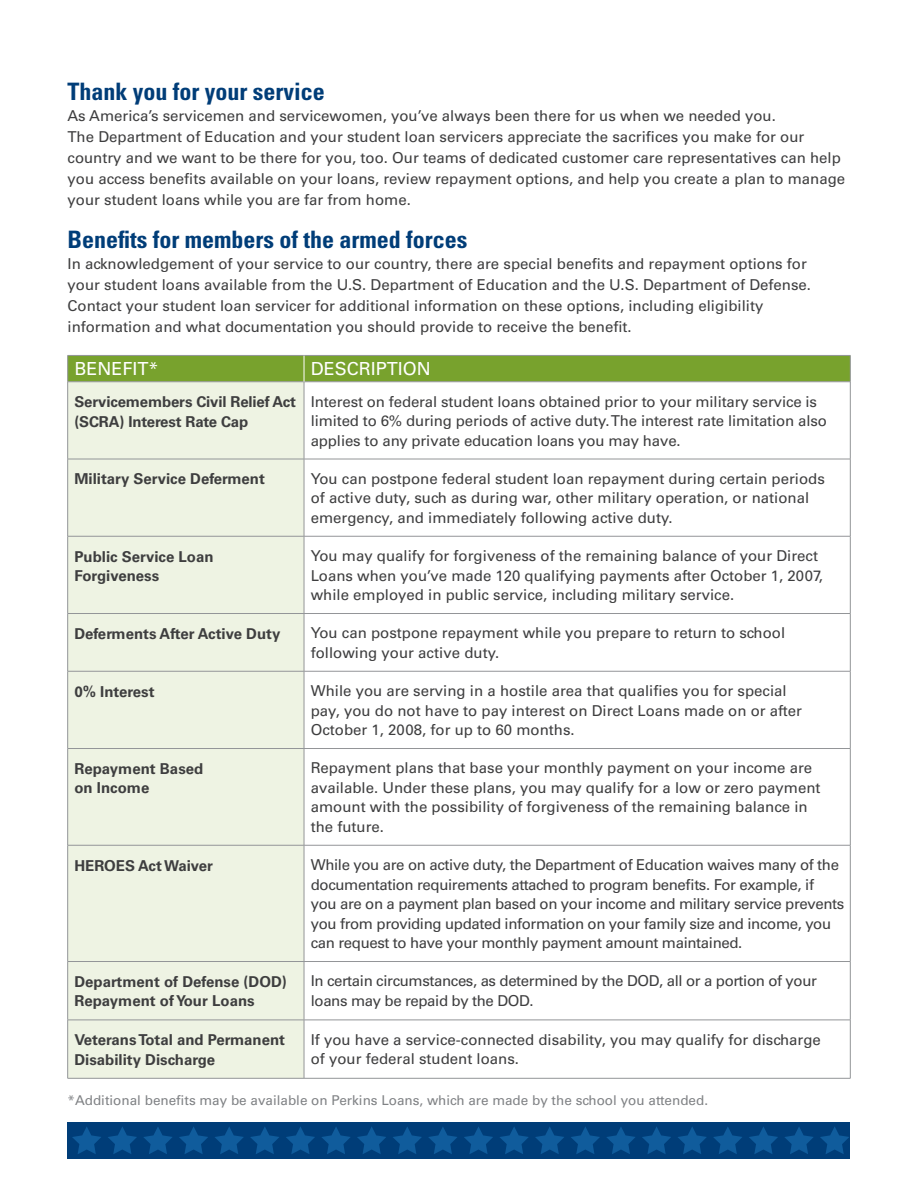
<style>
.page{position:relative;width:918px;height:1188px;background:#fff}
.page>*{position:absolute;margin:0;border:0;box-sizing:border-box;transform-origin:0 0}
.t1{font:700 condensed 24px "Univers";color:#003d78}
.t2{font:18px "Univers";color:#fff}
.t3{font:15px/19.5px "Univers";color:#3e3e3f}
.t4{font:15px/19.5px "Univers";letter-spacing:-.025em;color:#3e3e3f}
.t5{font:700 15px/19.5px "Univers";color:#3e3e3f}
.t6{font:13.5px "Univers";color:#808285}
</style>
<div class="page">
<div style="left:68px;top:383px;width:236px;height:695px;background:#eef3e3"></div>
<svg style="left:305px;top:537px;width:545px;height:541px"></svg>
<hr style="left:68px;top:382px;width:236px;height:1px;background:#939598">
<hr style="left:67px;top:382px;width:1px;height:77px;background:#939598">
<hr style="left:304px;top:382px;width:546px;height:1px;background:#939598">
<hr style="left:304px;top:382px;width:1px;height:77px;background:#939598">
<hr style="left:850px;top:382px;width:1px;height:77px;background:#939598">
<hr style="left:68px;top:459px;width:236px;height:1px;background:#939598">
<hr style="left:67px;top:459px;width:1px;height:77px;background:#939598">
<hr style="left:304px;top:459px;width:546px;height:1px;background:#939598">
<hr style="left:304px;top:459px;width:1px;height:77px;background:#939598">
<hr style="left:850px;top:459px;width:1px;height:77px;background:#939598">
<hr style="left:68px;top:536px;width:236px;height:1px;background:#939598">
<hr style="left:67px;top:536px;width:1px;height:77px;background:#939598">
<hr style="left:304px;top:536px;width:546px;height:1px;background:#939598">
<hr style="left:304px;top:536px;width:1px;height:77px;background:#939598">
<hr style="left:850px;top:536px;width:1px;height:77px;background:#939598">
<hr style="left:68px;top:613px;width:236px;height:1px;background:#939598">
<hr style="left:67px;top:614px;width:1px;height:57px;background:#939598">
<hr style="left:304px;top:613px;width:546px;height:1px;background:#939598">
<hr style="left:304px;top:614px;width:1px;height:57px;background:#939598">
<hr style="left:850px;top:614px;width:1px;height:57px;background:#939598">
<hr style="left:68px;top:671px;width:236px;height:1px;background:#939598">
<hr style="left:67px;top:671px;width:1px;height:77px;background:#939598">
<hr style="left:304px;top:671px;width:546px;height:1px;background:#939598">
<hr style="left:304px;top:671px;width:1px;height:77px;background:#939598">
<hr style="left:850px;top:671px;width:1px;height:77px;background:#939598">
<hr style="left:68px;top:748px;width:236px;height:1px;background:#939598">
<hr style="left:67px;top:749px;width:1px;height:96px;background:#939598">
<hr style="left:304px;top:748px;width:546px;height:1px;background:#939598">
<hr style="left:304px;top:749px;width:1px;height:96px;background:#939598">
<hr style="left:850px;top:749px;width:1px;height:96px;background:#939598">
<hr style="left:68px;top:845px;width:236px;height:1px;background:#939598">
<hr style="left:67px;top:845px;width:1px;height:116px;background:#939598">
<hr style="left:304px;top:845px;width:546px;height:1px;background:#939598">
<hr style="left:304px;top:845px;width:1px;height:116px;background:#939598">
<hr style="left:850px;top:845px;width:1px;height:116px;background:#939598">
<hr style="left:68px;top:961px;width:236px;height:1px;background:#939598">
<hr style="left:67px;top:962px;width:1px;height:58px;background:#939598">
<hr style="left:304px;top:961px;width:546px;height:1px;background:#939598">
<hr style="left:304px;top:962px;width:1px;height:58px;background:#939598">
<hr style="left:850px;top:962px;width:1px;height:58px;background:#939598">
<hr style="left:68px;top:1020px;width:236px;height:1px;background:#939598">
<hr style="left:67px;top:1020px;width:1px;height:58px;background:#939598">
<hr style="left:304px;top:1020px;width:546px;height:1px;background:#939598">
<hr style="left:304px;top:1020px;width:1px;height:58px;background:#939598">
<hr style="left:850px;top:1020px;width:1px;height:58px;background:#939598">
<hr style="left:68px;top:1078px;width:236px;height:1px;background:#939598">
<hr style="left:304px;top:1078px;width:546px;height:1px;background:#939598">
<svg style="left:67px;top:355px;width:784px;height:27px;background:#7aa135"></svg>
<div style="left:68px;top:1122px;width:782px;height:37px;background:#003d78"></div>
<svg style="left:393px;top:1127px;width:29px;height:27px"></svg>
<svg style="left:428px;top:1127px;width:29px;height:27px"></svg>
<svg style="left:464px;top:1127px;width:29px;height:27px"></svg>
<svg style="left:500px;top:1127px;width:28px;height:27px"></svg>
<svg style="left:357px;top:1127px;width:29px;height:27px"></svg>
<svg style="left:820px;top:1127px;width:29px;height:27px"></svg>
<svg style="left:322px;top:1127px;width:28px;height:27px"></svg>
<svg style="left:785px;top:1127px;width:28px;height:27px"></svg>
<svg style="left:286px;top:1127px;width:29px;height:27px"></svg>
<svg style="left:749px;top:1127px;width:29px;height:27px"></svg>
<svg style="left:250px;top:1127px;width:29px;height:27px"></svg>
<svg style="left:713px;top:1127px;width:29px;height:27px"></svg>
<svg style="left:179px;top:1127px;width:29px;height:27px"></svg>
<svg style="left:642px;top:1127px;width:29px;height:27px"></svg>
<svg style="left:143px;top:1127px;width:29px;height:27px"></svg>
<svg style="left:606px;top:1127px;width:29px;height:27px"></svg>
<svg style="left:108px;top:1127px;width:29px;height:27px"></svg>
<svg style="left:571px;top:1127px;width:29px;height:27px"></svg>
<svg style="left:72px;top:1127px;width:29px;height:27px"></svg>
<svg style="left:535px;top:1127px;width:29px;height:27px"></svg>
<svg style="left:215px;top:1127px;width:29px;height:27px"></svg>
<svg style="left:678px;top:1127px;width:29px;height:27px"></svg>
<p class="t1" style="left:68px;top:77px;width:259px">Thank you for your service</p>
<p class="t3" style="left:68px;top:105px;width:779px;line-height:21px">As America’s servicemen and servicewomen, you’ve always been there for us when we needed you.<br>The Department of Education and your student loan servicers appreciate the sacrifices you make for our country and we want to be there for you, too. Our teams of dedicated customer care representatives can help you access benefits available on your loans, review repayment options, and help you create a plan to manage your student loans while you are far from home.</p>
<p class="t1" style="left:68px;top:225px;width:401px">Benefits for members of the armed forces</p>
<p class="t3" style="left:68px;top:253px;width:745px;line-height:21px">In acknowledgement of your service to our country, there are special benefits and repayment options for your student loans available from the U.S. Department of Education and the U.S. Department of Defense.<br>Contact your student loan servicer for additional information on these options, including eligibility information and what documentation you should provide to receive the benefit.</p>
<p class="t2" style="left:74px;top:358px;width:86px">BENEFIT*</p>
<p class="t2" style="left:311px;top:358px;width:122px">DESCRIPTION</p>
<p class="t5" style="left:74px;top:392px;width:223px">Servicemembers Civil Relief Act (SCRA) Interest Rate Cap</p>
<p class="t3" style="left:311px;top:392px;width:518px">Interest on federal student loans obtained prior to your military service is limited to 6% during periods of active duty. The interest rate limitation also applies to any private education loans you may have.</p>
<p class="t5" style="left:74px;top:469px;width:192px">Military Service Deferment</p>
<p class="t3" style="left:311px;top:469px;width:516px">You can postpone federal student loan repayment during certain periods of active duty, such as during war, other military operation, or national emergency, and immediately following active duty.</p>
<p class="t5" style="left:74px;top:547px;width:141px">Public Service Loan<br>Forgiveness</p>
<p class="t3" style="left:311px;top:546px;width:514px">You may qualify for forgiveness of the remaining balance of your Direct<br>Loans when you’ve made 120 qualifying payments after October 1, 2007, while employed in public service, including military service.</p>
<p class="t5" style="left:74px;top:624px;width:207px">Deferments After Active Duty</p>
<p class="t3" style="left:311px;top:623px;width:476px">You can postpone repayment while you prepare to return to school following your active duty.</p>
<p class="t5" style="left:74px;top:682px;width:82px">0% Interest</p>
<p class="t3" style="left:311px;top:681px;width:493px">While you are serving in a hostile area that qualifies you for special pay, you do not have to pay interest on Direct Loans made on or after<br>October 1, 2008, for up to 60 months.</p>
<p class="t5" style="left:74px;top:759px;width:130px">Repayment Based on Income</p>
<p class="t3" style="left:311px;top:758px;width:511px">Repayment plans that base your monthly payment on your income are available. Under these plans, you may qualify for a low or zero payment amount with the possibility of forgiveness of the remaining balance in the future.</p>
<p class="t5" style="left:74px;top:856px;width:140px">HEROES Act Waiver</p>
<p class="t4" style="left:311px;top:855px;width:535px">While you are on active duty, the Department of Education waives many of the documentation requirements attached to program benefits. For example, if<br>you are on a payment plan based on your income and military service prevents you from providing updated information on your family size and income, you can request to have your monthly payment amount maintained.</p>
<p class="t5" style="left:74px;top:972px;width:214px">Department of Defense (DOD)<br>Repayment of Your Loans</p>
<p class="t4" style="left:311px;top:971px;width:508px">In certain circumstances, as determined by the DOD, all or a portion of your loans may be repaid by the DOD.</p>
<p class="t5" style="left:74px;top:1030px;width:212px">Veterans Total and Permanent<br>Disability Discharge</p>
<p class="t3" style="left:311px;top:1030px;width:512px">If you have a service-connected disability, you may qualify for discharge of your federal student loans.</p>
<p class="t6" style="left:68px;top:1092px;width:642px">*Additional benefits may be available on Perkins Loans, which are made by the school you attended.</p>
</div>
